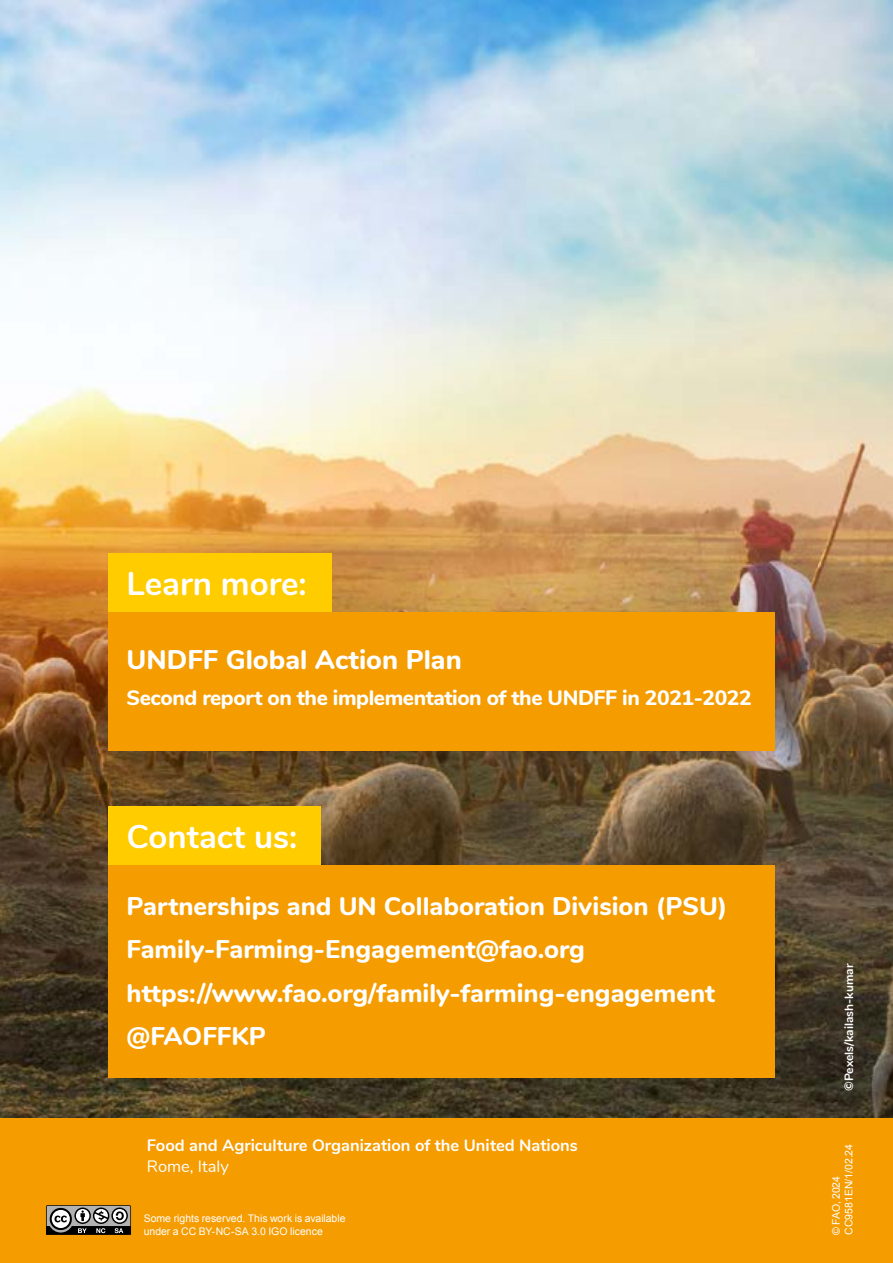
<style>
.page{position:relative;width:893px;height:1263px;background:#fff}
.page>*{position:absolute;margin:0;border:0;box-sizing:border-box;transform-origin:0 0}
.t1{font:700 33px "Nunito";color:#fff}
.t2{font:800 27px "Nunito";color:#fff}
.t3{font:800 25.5px/43.5px "Nunito";color:#fff}
.t4{font:800 21px "Nunito";letter-spacing:-.02em;color:#fff}
.t5{font:700 16.5px "Nunito";color:#fff}
.t6{font:16.5px "Nunito";color:#fff}
.t7{font:700 12px "Nunito";color:#fff}
.t8{font:10.5px/12.6px "Arial";letter-spacing:-.005em;color:#fff}
</style>
<div class="page">
<img style="left:0;top:0;width:893px;height:1118px">
<div style="left:0;top:1118px;width:893px;height:145px;background:#f59c00"></div>
<div style="left:108px;top:865px;width:667px;height:212px;background:#f59c00"></div>
<div style="left:108px;top:612px;width:667px;height:138px;background:#f59c00"></div>
<div style="left:108px;top:553px;width:224px;height:59px;background:#fc0"></div>
<div style="left:108px;top:806px;width:213px;height:59px;background:#fc0"></div>
<svg style="left:46px;top:1205px;width:85px;height:30px;background:#737170"></svg>
<p class="t1" style="left:126px;top:559px;width:182px">Learn more:</p>
<p class="t2" style="left:126px;top:640px;width:337px">UNDFF Global Action Plan</p>
<p class="t4" style="left:126px;top:682px;width:627px">Second report on the implementation of the UNDFF in 2021-2022</p>
<p class="t1" style="left:126px;top:812px;width:172px">Contact us:</p>
<p class="t3" style="left:126px;top:882px;width:602px">Partnerships and UN Collaboration Division (PSU)<br>Family-Farming-Engagement@fao.org https://www.fao.org/family-farming-engagement @FAOFFKP</p>
<p class="t5" style="left:147px;top:1133px;width:433px">Food and Agriculture Organization of the United Nations</p>
<p class="t6" style="left:147px;top:1154px;width:84px">Rome, Italy</p>
<p class="t8" style="left:144px;top:1212px;width:203px">Some rights reserved. This work is available under a CC BY-NC-SA 3.0 IGO licence</p>
<p class="t7" style="left:840px;top:1091px;width:129px;rotate:-90deg">©Pexels/kailash-kumar</p>
<p class="t8" style="left:830px;top:1235px;width:93px;rotate:-90deg">© FAO, 2024<br>CC9581EN/1/02.24</p>
</div>
